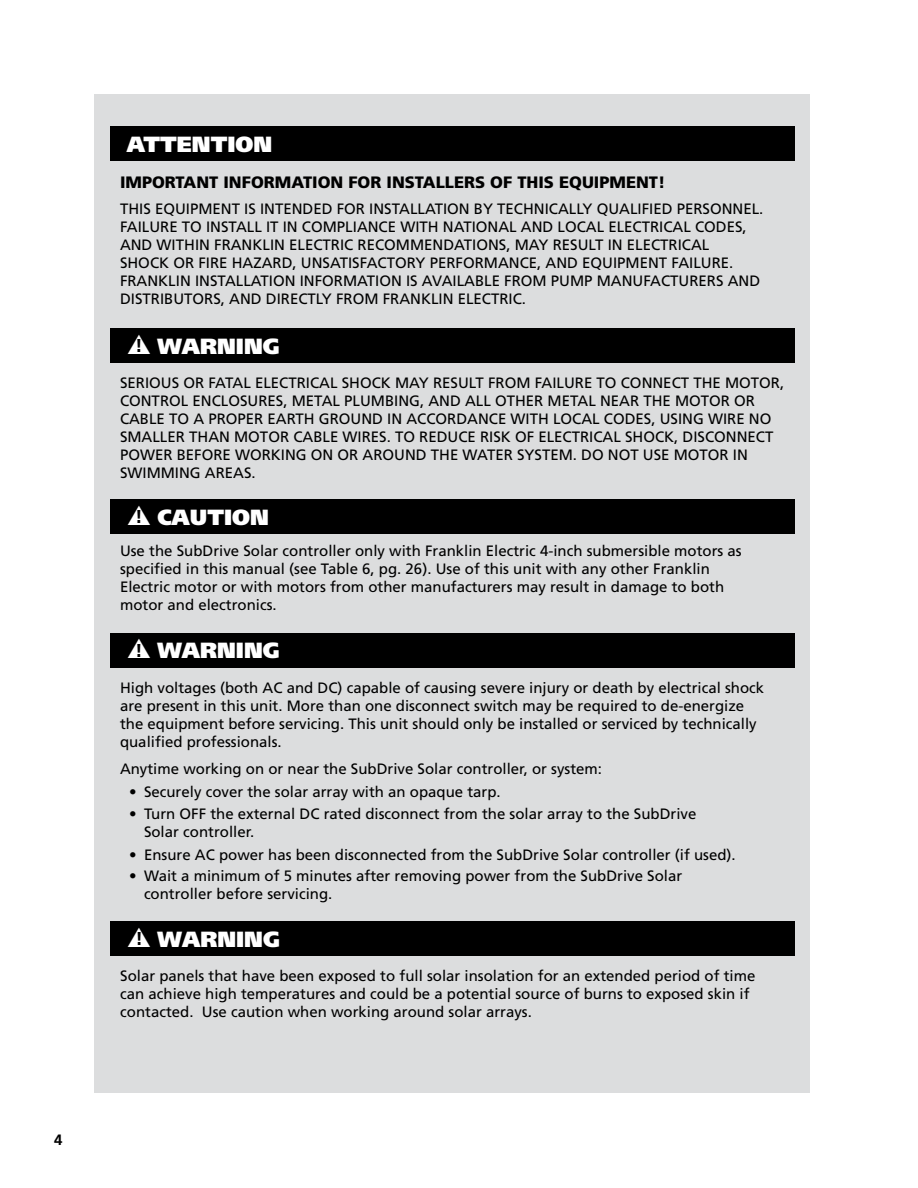
<style>
.page{position:relative;width:918px;height:1188px;background:#fff}
.page>*{position:absolute;margin:0;border:0;box-sizing:border-box;transform-origin:0 0}
.t1{font:900 21.9px "Frutiger LT Std";color:#fff}
.t2{font:900 16.5px "Frutiger LT Std";color:#000}
.t3{font:15px/18px "Frutiger LT Std";color:#000}
.t4{font:700 15px "Frutiger LT Std";color:#000}
.s1{font-size:18.6px;color:#000}
</style>
<div class="page">
<div style="left:94px;top:94px;width:716px;height:1000px;background:#dcddde"></div>
<div style="left:110px;top:126px;width:685px;height:35px;background:#000"></div>
<div style="left:110px;top:328px;width:685px;height:35px;background:#000"></div>
<div style="left:110px;top:500px;width:685px;height:34px;background:#000"></div>
<div style="left:110px;top:633px;width:685px;height:35px;background:#000"></div>
<div style="left:110px;top:922px;width:685px;height:34px;background:#000"></div>
<p class="t4" style="left:54px;top:1131px;width:10px">4</p>
<h1 class="t1" style="left:127px;top:131px;width:147px">ATTENTION</h1>
<p class="t2" style="left:120px;top:173px;width:45px">IMPORTANT</p>
<p class="t2" style="left:223px;top:173px;width:11px">INFOR</p>
<p class="t2" style="left:275px;top:173px;width:28px">MATION</p>
<p class="t2" style="left:348px;top:173px;width:12px">FOR</p>
<p class="t2" style="left:387px;top:173px;width:40px">INSTALLER</p>
<p class="t2" style="left:475px;top:173px;width:163px">S OF THIS EQUIPMENT</p>
<p class="t2" style="left:658px;top:173px;width:9px">!</p>
<p class="t3" style="left:120px;top:200px;width:645px">THIS EQUIPMENT IS INTENDED FOR INSTALLATION BY TECHNICALLY QUALIFIED PERSONNEL.<br>FAILURE TO INSTALL IT IN COMPLIANCE WITH NATIONAL AND LOCAL ELECTRICAL CODES, AND WITHIN FRANKLIN ELECTRIC RECOMMENDATIONS, MAY RESULT IN ELECTRICAL<br>SHOCK OR FIRE HAZARD, UNSATISFACTORY PERFORMANCE, AND EQUIPMENT FAILURE.<br>FRANKLIN INSTALLATION INFORMATION IS AVAILABLE FROM PUMP MANUFACTURERS AND DISTRIBUTORS, AND DIRECTLY FROM FRANKLIN ELECTRIC.</p>
<h1 class="t1" style="left:127px;top:333px;width:155px">▲<span class="s1">!</span> WARNING</h1>
<p class="t3" style="left:120px;top:374px;width:666px">SERIOUS OR FATAL ELECTRICAL SHOCK MAY RESULT FROM FAILURE TO CONNECT THE MOTOR, CONTROL ENCLOSURES, METAL PLUMBING, AND ALL OTHER METAL NEAR THE MOTOR OR CABLE TO A PROPER EARTH GROUND IN ACCORDANCE WITH LOCAL CODES, USING WIRE NO SMALLER THAN MOTOR CABLE WIRES. TO REDUCE RISK OF ELECTRICAL SHOCK, DISCONNECT POWER BEFORE WORKING ON OR AROUND THE WATER SYSTEM. DO NOT USE MOTOR IN SWIMMING AREAS.</p>
<h1 class="t1" style="left:127px;top:504px;width:144px">▲<span class="s1">!</span> CAUTION</h1>
<p class="t3" style="left:120px;top:542px;width:623px">Use the SubDrive Solar controller only with Franklin Electric 4-inch submersible motors as specified in this manual (see Table 6, pg. 26). Use of this unit with any other Franklin Electric motor or with motors from other manufacturers may result in damage to both motor and electronics.</p>
<h1 class="t1" style="left:127px;top:637px;width:155px">▲<span class="s1">!</span> WARNING</h1>
<p class="t3" style="left:120px;top:678px;width:646px">High voltages (both AC and DC) capable of causing severe injury or death by electrical shock are present in this unit. More than one disconnect switch may be required to de-energize the equipment before servicing. This unit should only be installed or serviced by technically qualified professionals.</p>
<p class="t3" style="left:120px;top:760px;width:484px">Anytime working on or near the SubDrive Solar controller, or system:</p>
<p class="t3" style="left:129px;top:782px;width:373px">• Securely cover the solar array with an opaque tarp.</p>
<p class="t3" style="left:144px;top:805px;width:554px;text-indent:-15px">• Turn OFF the external DC rated disconnect from the solar array to the SubDrive<br>Solar controller.</p>
<p class="t3" style="left:129px;top:845px;width:608px">• Ensure AC power has been disconnected from the SubDrive Solar controller (if used).</p>
<p class="t3" style="left:144px;top:866px;width:540px;text-indent:-15px">• Wait a minimum of 5 minutes after removing power from the SubDrive Solar controller before servicing.</p>
<h1 class="t1" style="left:127px;top:926px;width:155px">▲<span class="s1">!</span> WARNING</h1>
<p class="t3" style="left:120px;top:967px;width:637px">Solar panels that have been exposed to full solar insolation for an extended period of time can achieve high temperatures and could be a potential source of burns to exposed skin if contacted. Use caution when working around solar arrays.</p>
</div>
